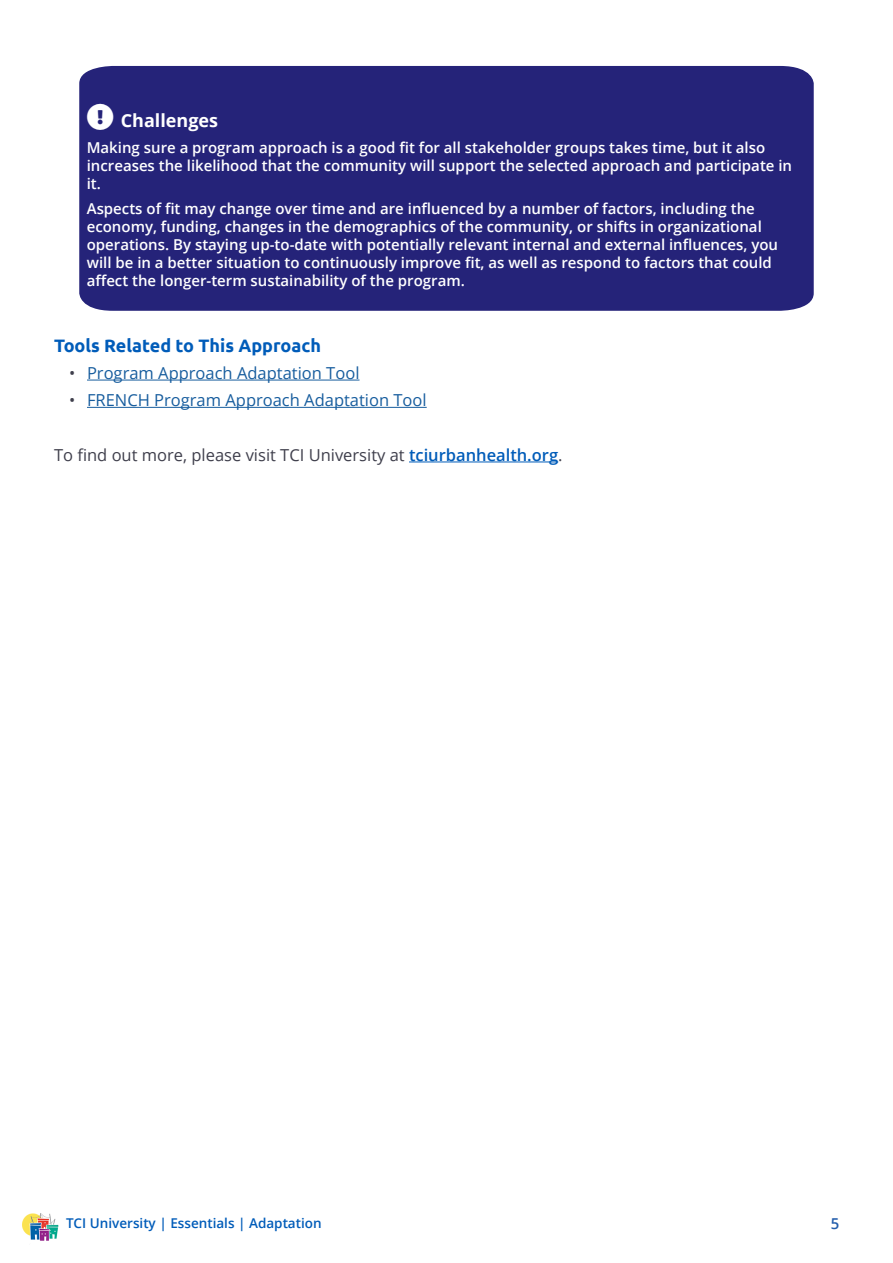
<style>
.page{position:relative;width:893px;height:1263px;background:#fff}
.page>*{position:absolute;margin:0;border:0;box-sizing:border-box;transform-origin:0 0}
.H5_Small_Blue{font:700 18px "Ubuntu";color:#005cb9}
.Box_Text_Title{font:700 18px "Open Sans";color:#fff}
.t1{font:16.5px "Open Sans";color:#175d9e}
.Normal_text{font:16.5px "Open Sans";color:#3f3f4c}
.Box_Text{font:600 15px/18px "Open Sans";color:#fff}
.t2{font:600 15px "Open Sans";color:#245eac}
.t3{font:600 13.5px "Open Sans";color:#005cb9}
.s1{color:#3f3f4c}
.s2{font-weight:600;color:#005cb9}
</style>
<div class="page">
<img style="left:23px;top:1214px;width:35px;height:27px">
<hr style="left:87px;top:380px;width:272px;height:1px;background:#175d9e">
<hr style="left:87px;top:407px;width:340px;height:1px;background:#175d9e">
<hr style="left:409px;top:461px;width:149px;height:1px;background:#005cb9">
<div style="left:79px;top:66px;width:735px;height:245px;background:#252379"></div>
<svg style="left:87px;top:104px;width:26px;height:26px"></svg>
<p class="Box_Text_Title" style="left:121px;top:108px;width:99px">Challenges</p>
<p class="Box_Text" style="left:87px;top:138px;width:707px">Making sure a program approach is a good fit for all stakeholder groups takes time, but it also increases the likelihood that the community will support the selected approach and participate in it.</p>
<p class="Box_Text" style="left:87px;top:199px;width:693px">Aspects of fit may change over time and are influenced by a number of factors, including the economy, funding, changes in the demographics of the community, or shifts in organizational operations. By staying up-to-date with potentially relevant internal and external influences, you will be in a better situation to continuously improve fit, as well as respond to factors that could affect the longer-term sustainability of the program.</p>
<p class="H5_Small_Blue" style="left:54px;top:334px;width:269px">Tools Related to This Approach</p>
<p class="t1" style="left:69px;top:361px;width:292px"><span class="s1">•</span> Program Approach Adaptation Tool</p>
<p class="t1" style="left:69px;top:389px;width:359px"><span class="s1">•</span> FRENCH Program Approach Adaptation Tool</p>
<p class="Normal_text" style="left:54px;top:443px;width:510px">To find out more, please visit TCI University at <span class="s2">tciurbanhealth.org</span>.</p>
<p class="t3" style="left:66px;top:1213px;width:257px">TCI University | Essentials | Adaptation</p>
<p class="t2" style="left:831px;top:1214px;width:10px">5</p>
</div>
